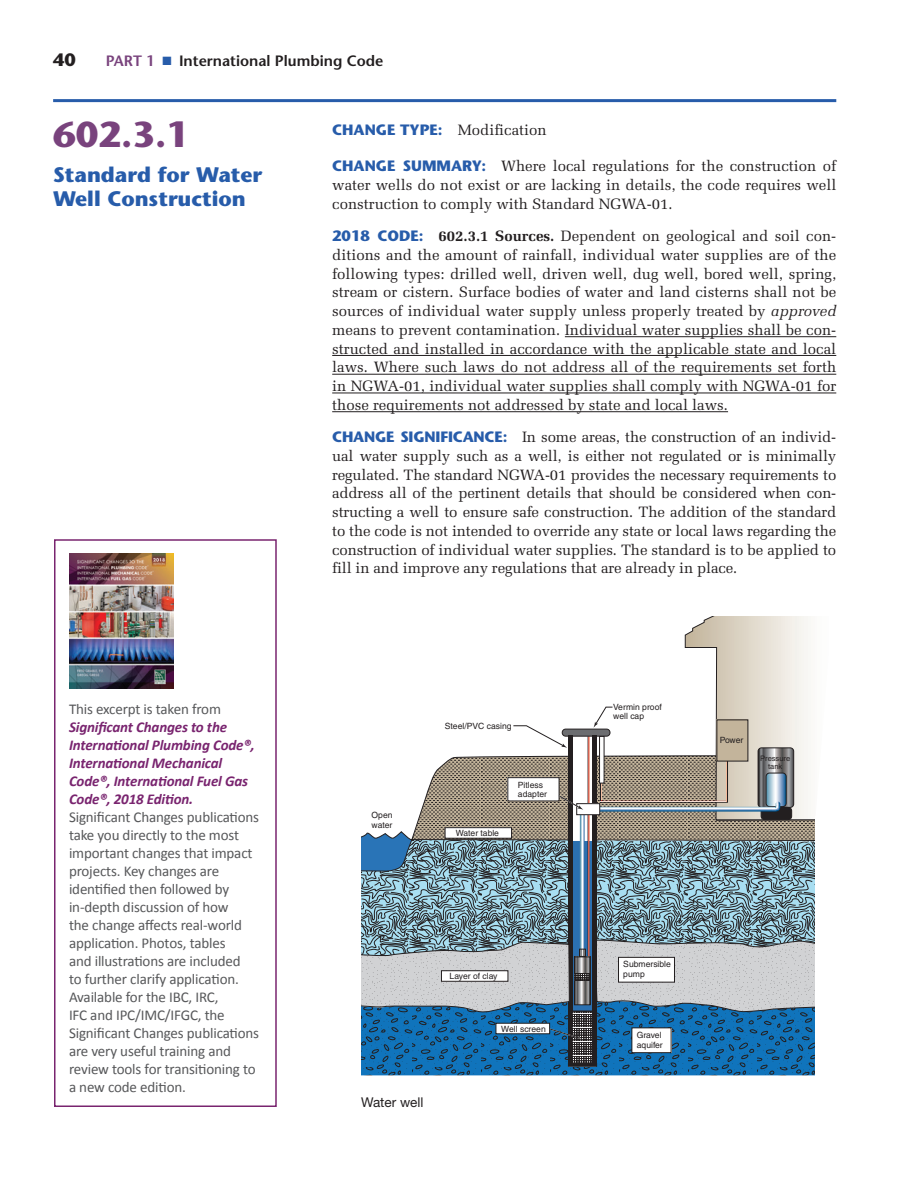
<style>
.page{position:relative;width:918px;height:1188px;background:#fff}
.page>*{position:absolute;margin:0;border:0;box-sizing:border-box;transform-origin:0 0}
.t1{font:700 36px "Stone Sans Std";color:#79437d}
.t2{font:700 21px/24px "Stone Sans Std";color:#275caa}
.t3{font:700 18px "Stone Sans Std";color:#231f20}
.t4{font:15px/18.8px "Melior LT Std";color:#231f20;text-align:justify}
.t5{font:15px/18px "Calibri";letter-spacing:-.01em;color:#57585a}
.t6{font:italic 700 15px/18px "Calibri";letter-spacing:-.01em;color:#79246f}
.t7{font:600 15px "Stone Sans Std";color:#231f20}
.t8{font:13.5px "Helvetica Neue LT Std";color:#231f20}
.t9{font:8.55px/9.6px "Helvetica";color:#231f20}
.t10{font:7.5px/8.4px "Helvetica";color:#231f20;text-align:center}
.s1{color:#79437d}
.s2{color:#275caa}
.s3{font-family:"Stone Sans Std";font-weight:700;color:#275caa}
.s4{font-weight:700}
.s5{font-style:italic}
</style>
<div class="page">
<hr style="left:53px;top:99px;width:783px;height:3px;background:#275caa">
<hr style="left:565px;top:336px;width:271px;height:1px;background:#231f20">
<hr style="left:332px;top:355px;width:504px;height:1px;background:#231f20">
<hr style="left:332px;top:374px;width:504px;height:1px;background:#231f20">
<hr style="left:332px;top:393px;width:504px;height:1px;background:#231f20">
<hr style="left:332px;top:411px;width:396px;height:1px;background:#231f20">
<svg style="left:361px;top:616px;width:454px;height:459px"></svg>
<div style="left:54px;top:539px;width:223px;height:568px;border:2px solid #79246f"></div>
<img style="left:69px;top:553px;width:104px;height:135px">
<p class="t3" style="left:53px;top:49px;width:24px">40</p>
<p class="t7" style="left:106px;top:52px;width:279px"><span class="s1">PART 1</span> <span class="s2">■</span> International Plumbing Code</p>
<h1 class="t1" style="left:53px;top:113px;width:138px">602.3.1</h1>
<h2 class="t2" style="left:53px;top:162px;width:211px">Standard for Water<br>Well Construction</h2>
<p class="t5" style="left:69px;top:700px;width:154px">This excerpt is taken from</p>
<p class="t6" style="left:69px;top:718px;width:187px">Significant Changes to the<br>International Plumbing Code®,<br>International Mechanical<br>Code®, International Fuel Gas<br>Code®, 2018 Edition.</p>
<p class="t5" style="left:69px;top:808px;width:192px">Significant Changes publications take you directly to the most important changes that impact projects. Key changes are identified then followed by in-depth discussion of how<br>the change affects real-world application. Photos, tables<br>and illustrations are included<br>to further clarify application.<br>Available for the IBC, IRC,<br>IFC and IPC/IMC/IFGC, the<br>Significant Changes publications are very useful training and review tools for transitioning to a new code edition.</p>
<p class="t4" style="left:332px;top:120px;width:216px"><span class="s3">CHANGE TYPE:</span> Modification</p>
<p class="t4" style="left:332px;top:157px;width:506px"><span class="s3">CHANGE SUMMARY:</span> Where local regulations for the construction of water wells do not exist or are lacking in details, the code requires well construction to comply with Standard NGWA-01.</p>
<p class="t4" style="left:332px;top:227px;width:506px"><span class="s3">2018 CODE:</span> <span class="s4">602.3.1 Sources.</span> Dependent on geological and soil con&shy;ditions and the amount of rainfall, individual water supplies are of the following types: drilled well, driven well, dug well, bored well, spring, stream or cistern. Surface bodies of water and land cisterns shall not be sources of individual water supply unless properly treated by <span class="s5">approved </span>means to prevent contamination. Individual water supplies shall be con&shy;structed and installed in accordance with the applicable state and local laws. Where such laws do not address all of the requirements set forth in NGWA-01, individual water supplies shall comply with NGWA-01 for those requirements not addressed by state and local laws.</p>
<p class="t4" style="left:332px;top:428px;width:506px"><span class="s3">CHANGE SIGNIFICANCE:</span> In some areas, the construction of an individ&shy;ual water supply such as a well, is either not regulated or is minimally regulated. The standard NGWA-01 provides the necessary requirements to address all of the pertinent details that should be considered when con&shy;structing a well to ensure safe construction. The addition of the standard to the code is not intended to override any state or local laws regarding the construction of individual water supplies. The standard is to be applied to fill in and improve any regulations that are already in place.</p>
<p class="t9" style="left:372px;top:810px;width:22px">Open water</p>
<p class="t9" style="left:445px;top:721px;width:68px">Steel/PVC casing</p>
<p class="t9" style="left:456px;top:828px;width:45px">Water table</p>
<p class="t9" style="left:518px;top:780px;width:31px">Pitless adapter</p>
<p class="t9" style="left:613px;top:702px;width:50px">Vermin proof well cap</p>
<p class="t8" style="left:361px;top:1094px;width:64px">Water well</p>
<p class="t9" style="left:623px;top:959px;width:49px">Submersible</p>
<p class="t9" style="left:450px;top:971px;width:49px">Layer of clay</p>
<p class="t9" style="left:623px;top:969px;width:23px">pump</p>
<p class="t9" style="left:501px;top:1024px;width:46px">Well screen</p>
<p class="t9" style="left:637px;top:1031px;width:27px">Gravel aquifer</p>
<p class="t9" style="left:720px;top:735px;width:25px">Power</p>
<p class="t10" style="left:760px;top:754px;width:32px">Pressure tank</p>
</div>
